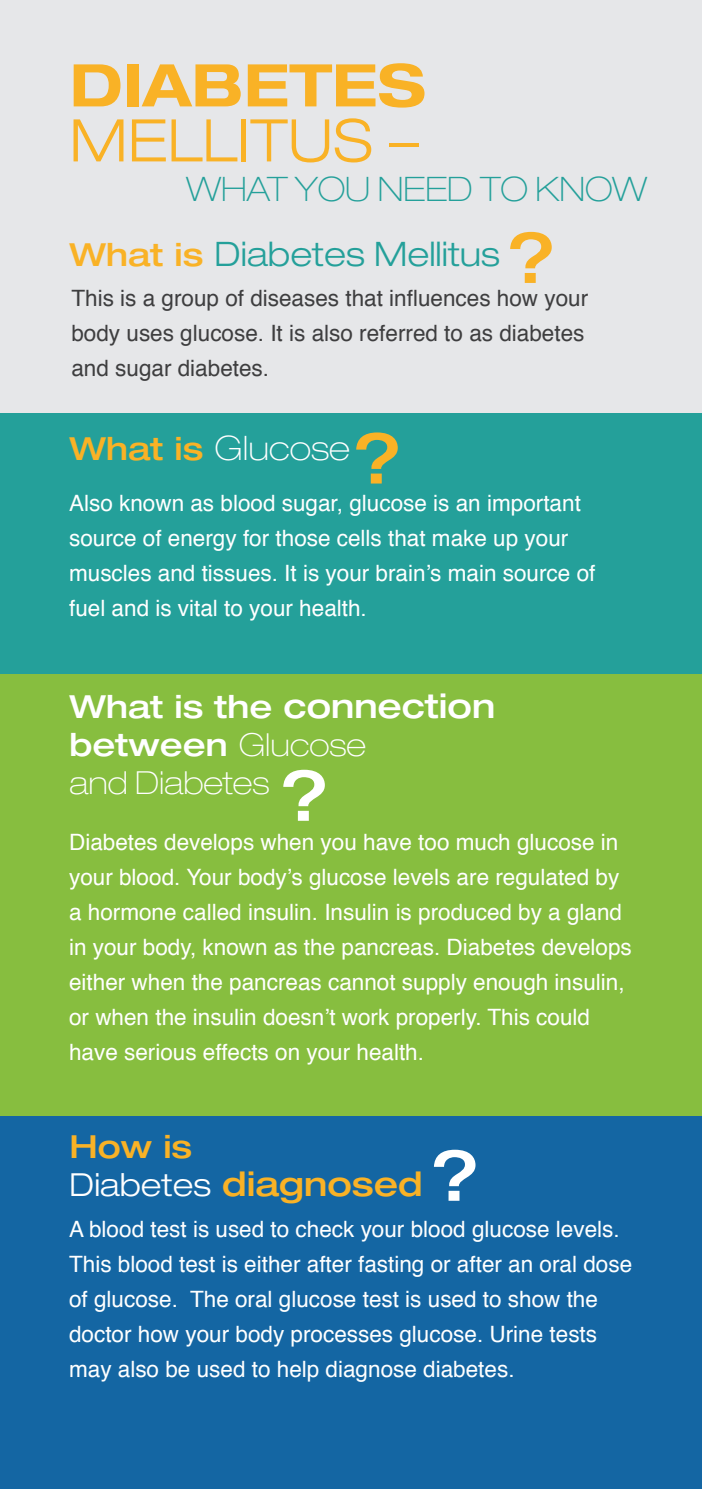
<style>
.page{position:relative;width:702px;height:1489px;background:#fff}
.page>*{position:absolute;margin:0;border:0;box-sizing:border-box;transform-origin:0 0}
.t1{font:500 expanded 70.25px "Helvetica Neue";color:#f9b226}
.t2{font:500 expanded 70.25px "Helvetica Neue";color:#fff}
.t3{font:300 expanded 58.75px/55px "Helvetica Neue";color:#f9b226}
.t4{font:300 expanded 33.75px "Helvetica Neue";color:#24a09a}
.t5{font:500 expanded 33.75px "Helvetica Neue";color:#fff}
.t6{font:100 expanded 33.75px "Helvetica Neue";color:#24a09a}
.t7{font:500 expanded 33.75px "Helvetica Neue";color:#f9b226}
.t8{font:100 expanded 33.75px "Helvetica Neue";color:#fff}
.t9{font:100 expanded 31.75px/38.2px "Helvetica Neue";color:#fff}
.t10{font:500 expanded 31.75px "Helvetica Neue";color:#f9b226}
.t11{font:22.5px/35px "Helvetica";color:#fff}
.t12{font:22.5px/35px "Helvetica";color:#3e3e3f}
.s1{font-weight:700}
.s2{font-weight:500;font-size:31.75px;color:#f9b226}
.s3{font-size:31.75px}
.s4{font-weight:500}
.s5{font-weight:300;font-size:31.75px;color:#fff}
</style>
<div class="page">
<div style="left:0;top:0;width:702px;height:1488px;background:#e6e7e9"></div>
<div style="left:0;top:673px;width:701px;height:443px;background:#87be3f"></div>
<div style="left:0;top:413px;width:701px;height:260px;background:#24a09a"></div>
<div style="left:0;top:1116px;width:701px;height:372px;background:#1466a3"></div>
<p class="t3" style="left:70px;top:57px;width:357px"><span class="s1">DIABETES<br></span>MELLITUS –</p>
<p class="t6" style="left:187px;top:169px;width:462px">WHAT YOU NEED TO KNOW</p>
<p class="t4" style="left:70px;top:233px;width:432px"><span class="s2">What is</span> Diabetes Mellitus</p>
<p class="t1" style="left:507px;top:214px;width:51px">?</p>
<p class="t12" style="left:71px;top:281px;width:518px">This is a group of diseases that influences how your body uses glucose. It is also referred to as diabetes and sugar diabetes.</p>
<p class="t1" style="left:353px;top:415px;width:51px">?</p>
<p class="t8" style="left:70px;top:428px;width:282px"><span class="s2">What is</span> Glucose</p>
<p class="t11" style="left:69px;top:486px;width:528px">Also known as blood sugar, glucose is an important source of energy for those cells that make up your muscles and tissues. It is your brain’s main source of fuel and is vital to your health.</p>
<p class="t5" style="left:70px;top:685px;width:427px"><span class="s3">What is the</span> connection</p>
<p class="t9" style="left:70px;top:725px;width:298px"><span class="s4">between</span> Glucose and Diabetes</p>
<p class="t2" style="left:280px;top:752px;width:51px">?</p>
<p class="t11" style="left:69px;top:825px;width:564px">Diabetes develops when you have too much glucose in your blood. Your body’s glucose levels are regulated by a hormone called insulin. Insulin is produced by a gland in your body, known as the pancreas. Diabetes develops either when the pancreas cannot supply enough insulin, or when the insulin doesn’t work properly. This could have serious effects on your health.</p>
<p class="t10" style="left:70px;top:1126px;width:124px">How is</p>
<p class="t7" style="left:70px;top:1163px;width:354px"><span class="s5">Diabetes</span> diagnosed</p>
<p class="t2" style="left:431px;top:1131px;width:51px">?</p>
<p class="t11" style="left:69px;top:1211px;width:564px">A blood test is used to check your blood glucose levels.<br>This blood test is either after fasting or after an oral dose of glucose. The oral glucose test is used to show the doctor how your body processes glucose. Urine tests may also be used to help diagnose diabetes.</p>
</div>
